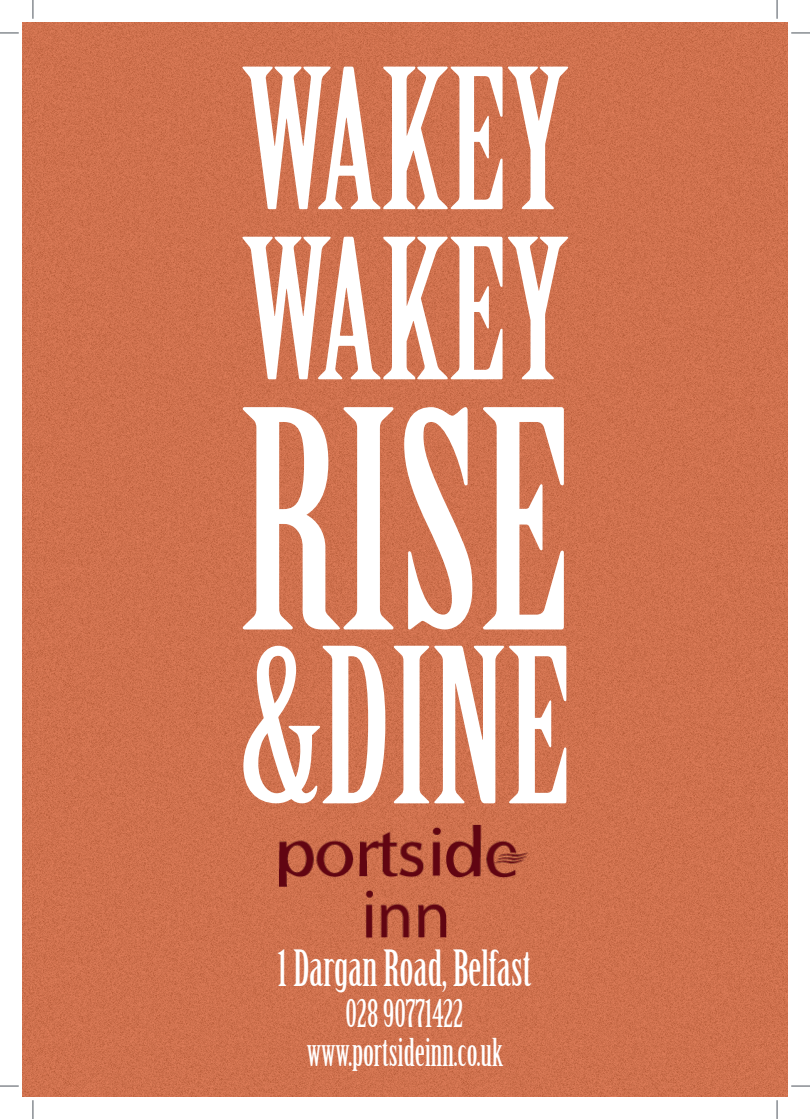
<style>
.page{position:relative;width:810px;height:1119px;background:#fff}
.page>*{position:absolute;margin:0;border:0;box-sizing:border-box;transform-origin:0 0}
.t1{font:296.25px "Birch Std";color:#fff}
.t2{font:210px "Birch Std";color:#fff}
.t3{font:190px/170px "Birch Std";color:#fff}
.t4{font:49.75px "Birch Std";color:#fff}
.t5{font:48.75px "Birch Std";color:#fff}
.t6{font:38.25px/39.5px "Birch Std";color:#fff;text-align:center}
.t7{font:37.5px/38.8px "Birch Std";color:#fff;text-align:center}
</style>
<div class="page">
<div style="left:22px;top:22px;width:766px;height:1074px;background:#d0714e"></div>
<img style="left:277px;top:822px;width:256px;height:121px">
<svg style="left:0;top:32px;width:19px;height:2px"></svg>
<svg style="left:791px;top:32px;width:19px;height:2px"></svg>
<svg style="left:0;top:1085px;width:19px;height:1px"></svg>
<svg style="left:791px;top:1085px;width:19px;height:1px"></svg>
<svg style="left:32px;top:0;width:2px;height:19px"></svg>
<svg style="left:32px;top:1100px;width:2px;height:18px"></svg>
<svg style="left:776px;top:0;width:2px;height:19px"></svg>
<svg style="left:776px;top:1100px;width:2px;height:18px"></svg>
<p class="t3" style="left:242px;top:60px;width:329px">WAKEY<br>WAKEY</p>
<p class="t1" style="left:239px;top:355px;width:333px">RISE</p>
<p class="t2" style="left:239px;top:608px;width:334px">&amp;DINE</p>
<p class="t5" style="left:278px;top:940px;width:255px">1 Dargan Road, Belfast</p>
<p class="t7" style="left:307px;top:994px;width:198px">028 90771422 www.portsideinn.co.uk</p>
<p class="t4" style="left:274px;top:948px;width:262px">1 Dargan Road, Belfast</p>
<p class="t6" style="left:304px;top:1003px;width:204px">028 90771422 www.portsideinn.co.uk</p>
</div>
